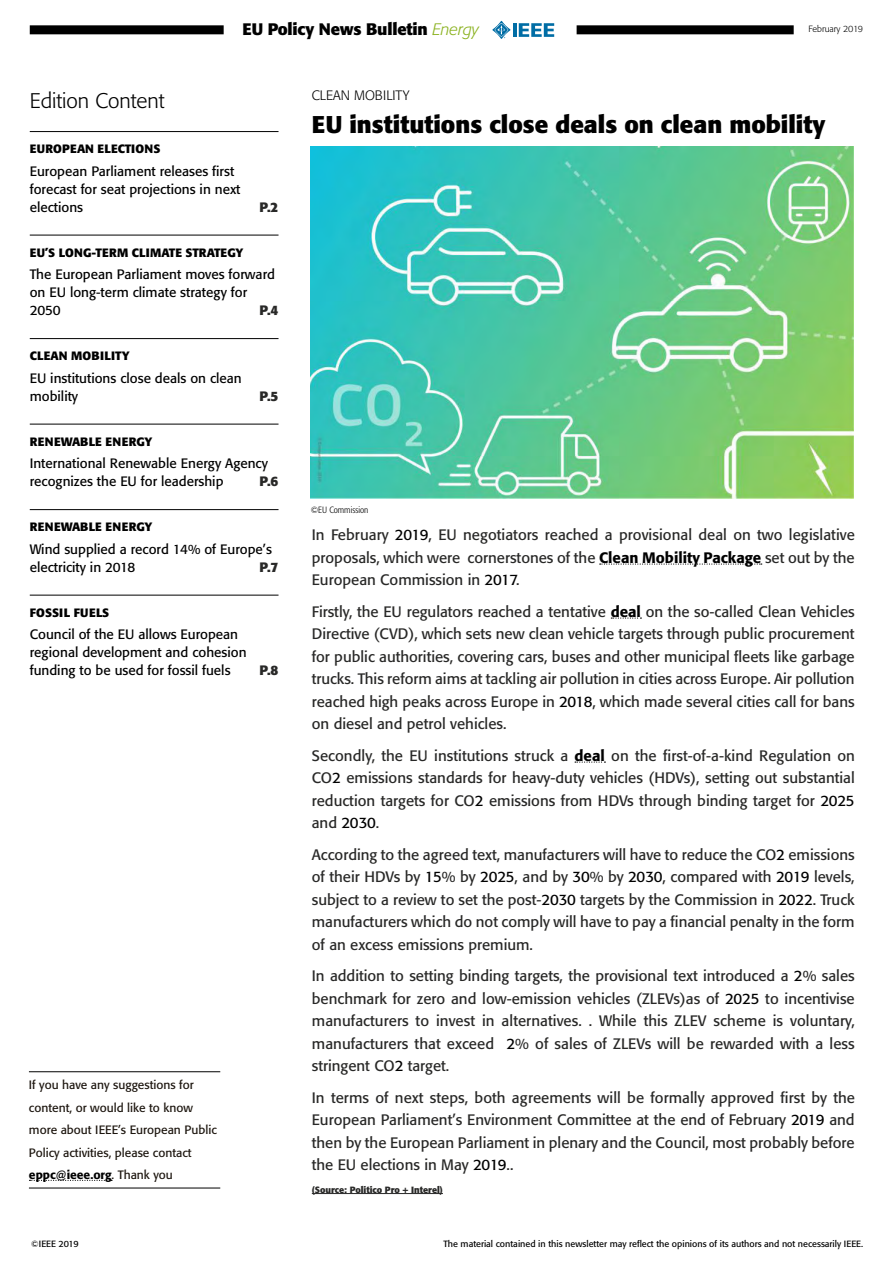
<style>
.page{position:relative;width:893px;height:1263px;background:#fff}
.page>*{position:absolute;margin:0;border:0;box-sizing:border-box;transform-origin:0 0}
.t1{font:700 24px "Formata";color:#000}
.t2{font:300 21px "Formata";color:#000}
.t3{font:700 16.5px "Formata";letter-spacing:-.01em;color:#000}
.t4{font:15px/22.5px "Formata";color:#282827;text-align:justify}
.t5{font:13.5px/18px "Formata";color:#000}
.t6{font:700 13.5px "Formata";color:#282827}
.Topic{font:300 13.5px "Formata";color:#000}
.t7{font:12px/22.5px "Formata";color:#1d160f}
.t8{font:700 12px "Formata";letter-spacing:.02em;color:#000}
.t9{font:700 12px "Formata";color:#000}
.t10{font:9px "Formata";color:#000}
.Source{font:700 9px "Formata";color:#282827}
.Copyright{font:300 condensed 9px "Formata";color:#000}
.t11{font:300 9px "Formata";color:#000}
.s1{font-weight:300;font-style:italic;color:#8bb220}
.s2{font-weight:500;color:#000}
.s3{color:#000}
</style>
<div class="page">
<div style="left:30px;top:25px;width:194px;height:9px;background:#000"></div>
<div style="left:577px;top:25px;width:217px;height:9px;background:#000"></div>
<svg style="left:492px;top:21px;width:19px;height:18px"></svg>
<hr style="left:513px;top:23px;width:4px;height:14px;background:#006da5">
<svg style="left:519px;top:23px;width:35px;height:14px"></svg>
<hr style="left:29px;top:1071px;width:191px;height:1px;background:#000">
<hr style="left:29px;top:1188px;width:191px;height:1px;background:#000">
<svg style="left:29px;top:1180px;width:83px;height:1px"></svg>
<hr style="left:30px;top:131px;width:249px;height:1px;background:#000">
<hr style="left:30px;top:235px;width:249px;height:1px;background:#000">
<hr style="left:30px;top:338px;width:249px;height:1px;background:#000">
<hr style="left:30px;top:424px;width:249px;height:1px;background:#000">
<hr style="left:30px;top:509px;width:249px;height:1px;background:#000">
<hr style="left:30px;top:595px;width:249px;height:1px;background:#000">
<svg style="left:600px;top:563px;width:162px;height:2px"></svg>
<svg style="left:611px;top:617px;width:30px;height:2px"></svg>
<svg style="left:575px;top:761px;width:30px;height:2px"></svg>
<hr style="left:312px;top:1193px;width:131px;height:1px;background:#282827">
<img style="left:311px;top:147px;width:543px;height:351px">
<p class="t3" style="left:242px;top:19px;width:238px">EU Policy News Bulletin <span class="s1">Energy</span></p>
<p class="t11" style="left:809px;top:24px;width:56px">February 2019</p>
<h2 class="t2" style="left:30px;top:88px;width:136px">Edition Content</h2>
<p class="t8" style="left:30px;top:141px;width:132px">EUROPEAN ELECTIONS</p>
<p class="t5" style="left:30px;top:162px;width:212px">European Parliament releases first forecast for seat projections in next elections</p>
<p class="t6" style="left:259px;top:198px;width:21px">P.2</p>
<p class="t9" style="left:30px;top:245px;width:215px">EU’S LONG-TERM CLIMATE STRATEGY</p>
<p class="t5" style="left:30px;top:265px;width:247px">The European Parliament moves forward on EU long-term climate strategy for<br>2050</p>
<p class="t6" style="left:259px;top:302px;width:21px">P.4</p>
<p class="t8" style="left:30px;top:348px;width:102px">CLEAN MOBILITY</p>
<p class="t5" style="left:30px;top:369px;width:214px">EU institutions close deals on clean mobility</p>
<p class="t6" style="left:259px;top:387px;width:21px">P.5</p>
<p class="t8" style="left:30px;top:434px;width:124px">RENEWABLE ENERGY</p>
<p class="t5" style="left:30px;top:454px;width:240px">International Renewable Energy Agency recognizes the EU for leadership</p>
<p class="t6" style="left:259px;top:473px;width:21px">P.6</p>
<p class="t8" style="left:30px;top:519px;width:124px">RENEWABLE ENERGY</p>
<p class="t5" style="left:30px;top:540px;width:244px">Wind supplied a record 14% of Europe’s electricity in 2018</p>
<p class="t6" style="left:259px;top:558px;width:21px">P.7</p>
<p class="t8" style="left:30px;top:605px;width:81px">FOSSIL FUELS</p>
<p class="t5" style="left:30px;top:625px;width:218px">Council of the EU allows European regional development and cohesion funding to be used for fossil fuels</p>
<p class="t6" style="left:259px;top:662px;width:21px">P.8</p>
<p class="t7" style="left:29px;top:1073px;width:189px">If you have any suggestions for content, or would like to know more about IEEE’s European Public<br>Policy activities, please contact <span class="s2">eppc@ieee.org</span>. Thank you</p>
<p class="Topic" style="left:312px;top:87px;width:99px">CLEAN MOBILITY</p>
<p class="t1" style="left:312px;top:109px;width:515px">EU institutions close deals on clean mobility</p>
<p class="Copyright" style="left:311px;top:505px;width:59px">©EU Commission</p>
<p class="t4" style="left:312px;top:523px;width:545px">In February <span class="s3">2019</span>, EU negotiators reached a provisional deal on two legislative proposals, which were cornerstones of the <span class="s2">Clean Mobility Package</span> set out by the European Commission in <span class="s3">2017</span>.</p>
<p class="t4" style="left:312px;top:600px;width:544px">Firstly, the EU regulators reached a tentative <span class="s2">deal</span> on the so-called Clean Vehicles Directive (CVD), which sets new clean vehicle targets through public procurement for public authorities, covering cars, buses and other municipal fleets like garbage trucks. This reform aims at tackling air pollution in cities across Europe. Air pollution reached high peaks across Europe in <span class="s3">2018</span>, which made several cities call for bans on diesel and petrol vehicles.</p>
<p class="t4" style="left:312px;top:744px;width:545px">Secondly, the EU institutions struck a <span class="s2">deal</span> on the first-of-a-kind Regulation on CO<span class="s3">2</span> emissions standards for heavy-duty vehicles (HDVs), setting out substantial reduction targets for CO<span class="s3">2</span> emissions from HDVs through binding target for <span class="s3">2025 </span>and <span class="s3">2030</span>.</p>
<p class="t4" style="left:312px;top:843px;width:544px">According to the agreed text, manufacturers will have to reduce the CO<span class="s3">2</span> emissions of their HDVs by <span class="s3">15</span>% by <span class="s3">2025</span>, and by <span class="s3">30</span>% by <span class="s3">2030</span>, compared with <span class="s3">2019</span> levels, subject to a review to set the post-<span class="s3">2030</span> targets by the Commission in <span class="s3">2022</span>. Truck manufacturers which do not comply will have to pay a financial penalty in the form of an excess emissions premium.</p>
<p class="t4" style="left:312px;top:964px;width:544px">In addition to setting binding targets, the provisional text introduced a <span class="s3">2</span>% sales benchmark for zero and low-emission vehicles (ZLEVs)as of <span class="s3">2025</span> to incentivise manufacturers to invest in alternatives. . While this ZLEV scheme is voluntary, manufacturers that exceed <span class="s3">2</span>% of sales of ZLEVs will be rewarded with a less stringent CO<span class="s3">2</span> target.</p>
<p class="t4" style="left:312px;top:1086px;width:545px">In terms of next steps, both agreements will be formally approved first by the European Parliament’s Environment Committee at the end of February <span class="s3">2019</span> and then by the European Parliament in plenary and the Council, most probably before the EU elections in May <span class="s3">2019</span>..</p>
<p class="Source" style="left:312px;top:1184px;width:133px">(Source: Politico Pro + Interel)</p>
<p class="t10" style="left:31px;top:1238px;width:49px">©IEEE 2019</p>
<p class="t10" style="left:443px;top:1238px;width:421px">The material contained in this newsletter may reflect the opinions of its authors and not necessarily IEEE.</p>
</div>
